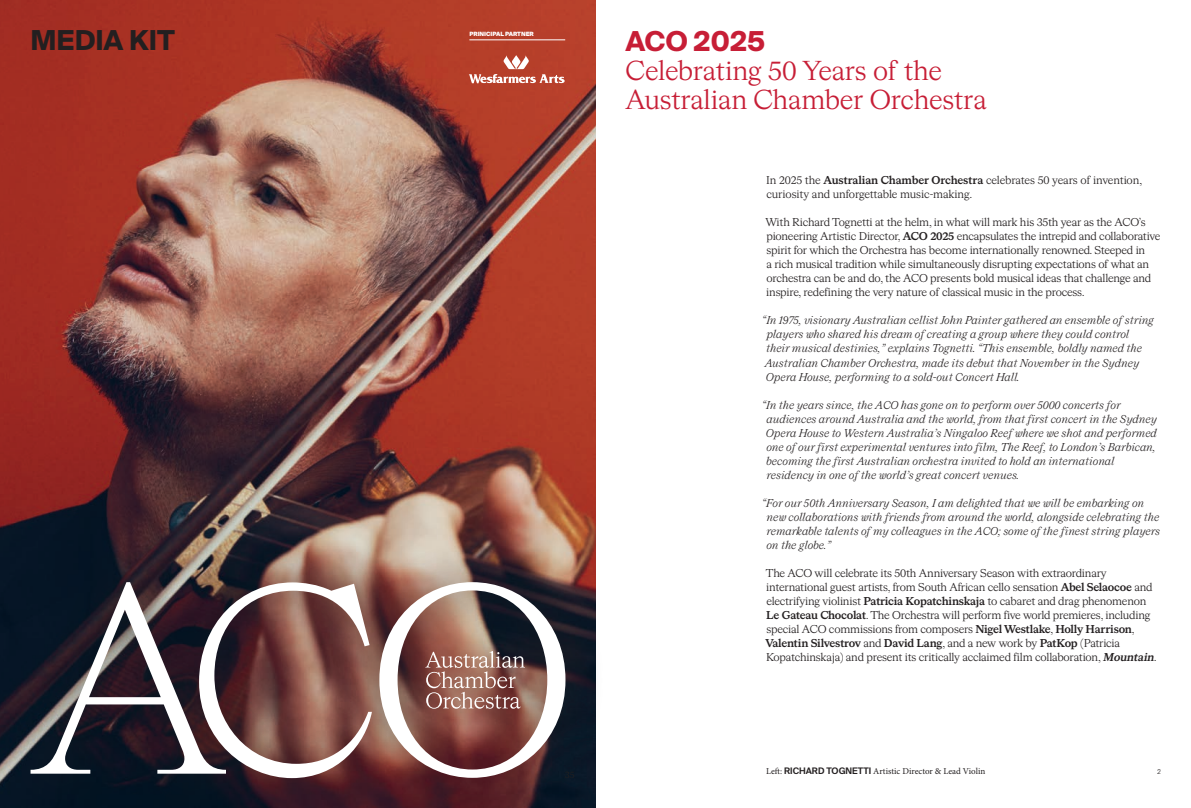
<style>
.page{position:relative;width:1191px;height:808px;background:#fff}
.page>*{position:absolute;margin:0;border:0;box-sizing:border-box;transform-origin:0 0}
.t1{font:700 27.5px "Suisse Intl";color:#231f20}
.t2{font:700 27.5px "Suisse Intl";color:#c71e36}
.t3{font:26.5px/29px "HW Cigars";letter-spacing:-.01em;color:#c71e36}
.t4{font:11px/14px "HW Cigars";letter-spacing:-.02em;color:#231f20}
.t5{font:11px/14px "Cigars italic";color:#231f20}
.t6{font:9px "Minion Pro";color:#231f20}
.t7{font:300 7px "AG Book Std";color:#231f20}
.t8{font:900 5.8px "Suisse Intl";letter-spacing:-.01em;color:#fff}
.s1{font-weight:600}
.s2{font-weight:600;font-style:italic}
.s3{font-family:"Suisse Intl";font-weight:600}
</style>
<div class="page">
<img style="left:1px;top:0;width:594px;height:543px">
<hr style="left:0;top:0;width:1px;height:808px;background:#da1e31">
<div style="left:0;top:543px;width:604px;height:265px;background:#231f20;opacity:.75"></div>
<svg style="left:31px;top:582px;width:341px;height:196px"></svg>
<svg style="left:379px;top:582px;width:186px;height:196px"></svg>
<svg style="left:469px;top:55px;width:95px;height:28px;background:#c66958"></svg>
<hr style="left:469px;top:40px;width:96px;height:1px;background:#fff">
<h1 class="t1" style="left:30px;top:24px;width:146px">MEDIA KIT</h1>
<p class="t8" style="left:469px;top:30px;width:66px">PRINICIPAL PARTNER</p>
<h1 class="t2" style="left:625px;top:26px;width:142px">ACO 2025</h1>
<h2 class="t3" style="left:625px;top:55px;width:363px">Celebrating 50 Years of the<br>Australian Chamber Orchestra</h2>
<p class="t4" style="left:766px;top:173px;width:377px">In 2025 the <span class="s1">Australian Chamber Orchestra</span> celebrates 50 years of invention, curiosity and unforgettable music-making.</p>
<p class="t4" style="left:765px;top:215px;width:396px">With Richard Tognetti at the helm, in what will mark his 35th year as the ACO’s pioneering Artistic Director, <span class="s1">ACO 2025</span> encapsulates the intrepid and collaborative spirit for which the Orchestra has become internationally renowned. Steeped in<br>a rich musical tradition while simultaneously disrupting expectations of what an orchestra can be and do, the ACO presents bold musical ideas that challenge and inspire, redefining the very nature of classical music in the process.</p>
<p class="t5" style="left:762px;top:313px;width:394px">“In 1975, visionary Australian cellist John Painter gathered an ensemble of string players who shared his dream of creating a group where they could control<br>their musical destinies,” explains Tognetti. “This ensemble, boldly named the Australian Chamber Orchestra, made its debut that November in the Sydney Opera House, performing to a sold-out Concert Hall.</p>
<p class="t5" style="left:766px;top:397px;width:392px;text-indent:-4px">“In the years since, the ACO has gone on to perform over 5000 concerts for audiences around Australia and the world, from that first concert in the Sydney Opera House to Western Australia’s Ningaloo Reef where we shot and performed one of our first experimental ventures into film, The Reef, to London’s Barbican, becoming the first Australian orchestra invited to hold an international residency in one of the world’s great concert venues.</p>
<p class="t5" style="left:766px;top:496px;width:395px;text-indent:-4px">“For our 50th Anniversary Season, I am delighted that we will be embarking on new collaborations with friends from around the world, alongside celebrating the remarkable talents of my colleagues in the ACO; some of the finest string players on the globe.”</p>
<p class="t4" style="left:765px;top:566px;width:392px">The ACO will celebrate its 50th Anniversary Season with extraordinary international guest artists, from South African cello sensation <span class="s1">Abel Selaocoe</span> and electrifying violinist <span class="s1">Patricia Kopatchinskaja</span> to cabaret and drag phenomenon <span class="s1">Le Gateau Chocolat</span>. The Orchestra will perform five world premieres, including special ACO commissions from composers <span class="s1">Nigel Westlake</span>, <span class="s1">Holly Harrison</span>, <span class="s1">Valentin Silvestrov</span> and <span class="s1">David Lang</span>, and a new work by <span class="s1">PatKop</span> (Patricia Kopatchinskaja) and present its critically acclaimed film collaboration, <span class="s2">Mountain</span>.</p>
<p class="t6" style="left:766px;top:765px;width:221px">Left: <span class="s3">RICHARD TOGNETTI</span> Artistic Director &amp; Lead Violin</p>
<p class="t7" style="left:1157px;top:767px;width:5px">2</p>
</div>
